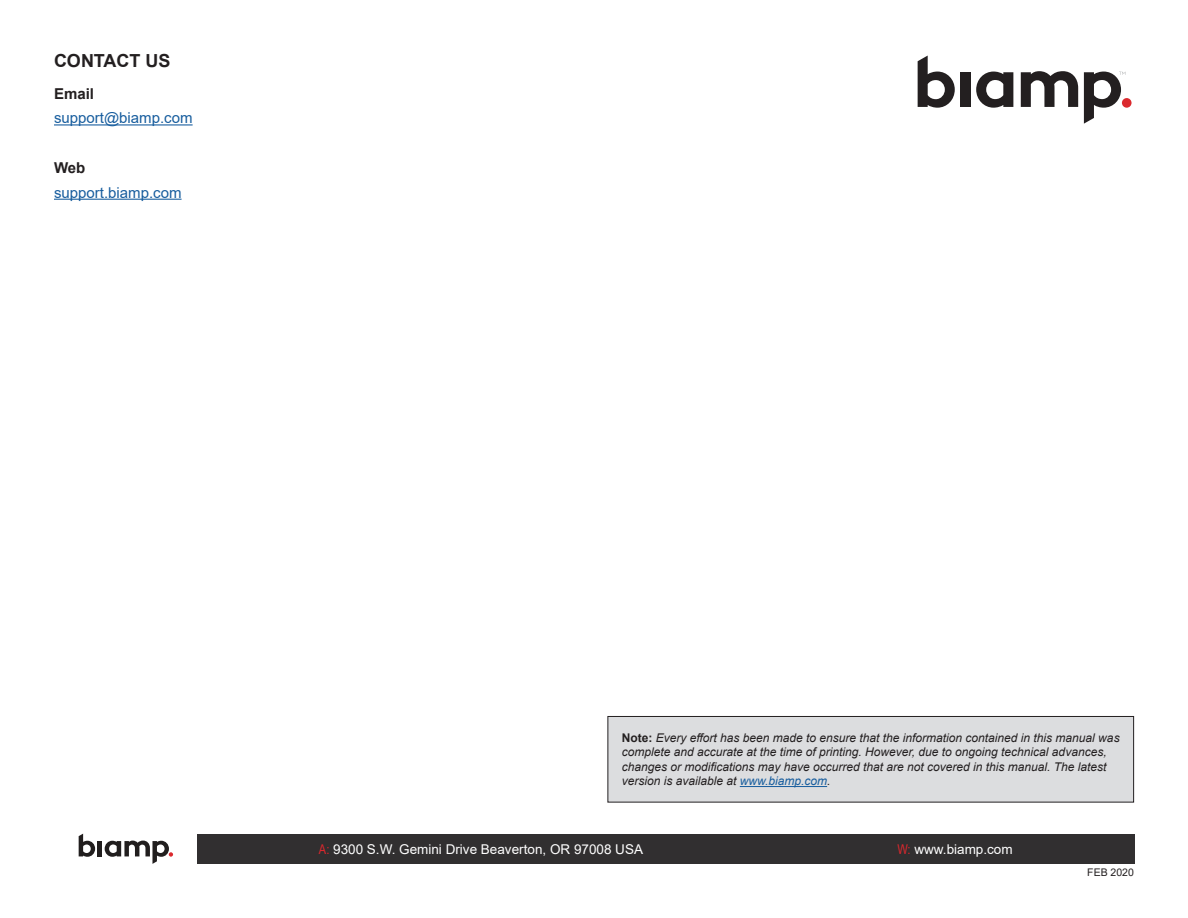
<style>
.page{position:relative;width:1188px;height:918px;background:#fff}
.page>*{position:absolute;margin:0;border:0;box-sizing:border-box;transform-origin:0 0}
.Heading__2__12pt_Bol{font:700 18px "Arial";color:#231f20}
.Body_Text_10pt_reg{font:15px "Arial";color:#175d9e}
.Body_Text_10pt_reg-2{font:700 15px "Arial";color:#231f20}
.t1{font:13.5px "Arial";color:#fff}
.Notes_with_bold__8pt{font:italic 12px/14.4px "Arial";color:#231f20}
.revDate_7pt{font:10.5px "Arial";color:#231f20}
.s1{font-weight:700;font-style:normal}
.s2{color:#175d9e}
.s3{font-family:"Arial Narrow";color:#dc272d}
</style>
<div class="page">
<svg style="left:918px;top:56px;width:37px;height:52px"></svg>
<div style="left:961px;top:72px;width:10px;height:35px;background:#231f20"></div>
<svg style="left:976px;top:72px;width:37px;height:36px"></svg>
<svg style="left:1021px;top:71px;width:57px;height:36px"></svg>
<div style="left:1122px;top:98px;width:10px;height:10px;background:#db292e;border-radius:50%"></div>
<svg style="left:1084px;top:72px;width:41px;height:52px"></svg>
<svg style="left:79px;top:834px;width:16px;height:23px"></svg>
<hr style="left:98px;top:841px;width:4px;height:15px;background:#211e1e">
<svg style="left:105px;top:841px;width:68px;height:23px"></svg>
<div style="left:197px;top:834px;width:937px;height:30px;background:#312f30"></div>
<div style="left:608px;top:716px;width:526px;height:86px;background:#dcdddf"></div>
<hr style="left:740px;top:786px;width:87px;height:1px;background:#175d9e">
<div style="left:608px;top:716px;width:526px;height:86px;border:1px solid #231f20"></div>
<hr style="left:54px;top:124px;width:139px;height:1px;background:#175d9e">
<hr style="left:54px;top:199px;width:128px;height:1px;background:#175d9e">
<p class="Heading__2__12pt_Bol" style="left:54px;top:48px;width:118px">CONTACT US</p>
<p class="Body_Text_10pt_reg-2" style="left:54px;top:83px;width:42px">Email</p>
<p class="Body_Text_10pt_reg" style="left:54px;top:108px;width:140px">support@biamp.com</p>
<p class="Body_Text_10pt_reg-2" style="left:54px;top:157px;width:33px">Web</p>
<p class="Body_Text_10pt_reg" style="left:54px;top:182px;width:129px">support.biamp.com</p>
<p class="Notes_with_bold__8pt" style="left:622px;top:731px;width:499px"><span class="s1">Note:</span> Every effort has been made to ensure that the information contained in this manual was complete and accurate at the time of printing. However, due to ongoing technical advances, changes or modifications may have occurred that are not covered in this manual. The latest version is available at <span class="s2">www.biamp.com</span>.</p>
<p class="t1" style="left:319px;top:840px;width:326px"><span class="s3">A:</span> 9300 S.W. Gemini Drive Beaverton, OR 97008 USA</p>
<p class="t1" style="left:897px;top:840px;width:117px"><span class="s3">W:</span> www.biamp.com</p>
<p class="revDate_7pt" style="left:1087px;top:865px;width:48px">FEB 2020</p>
</div>
